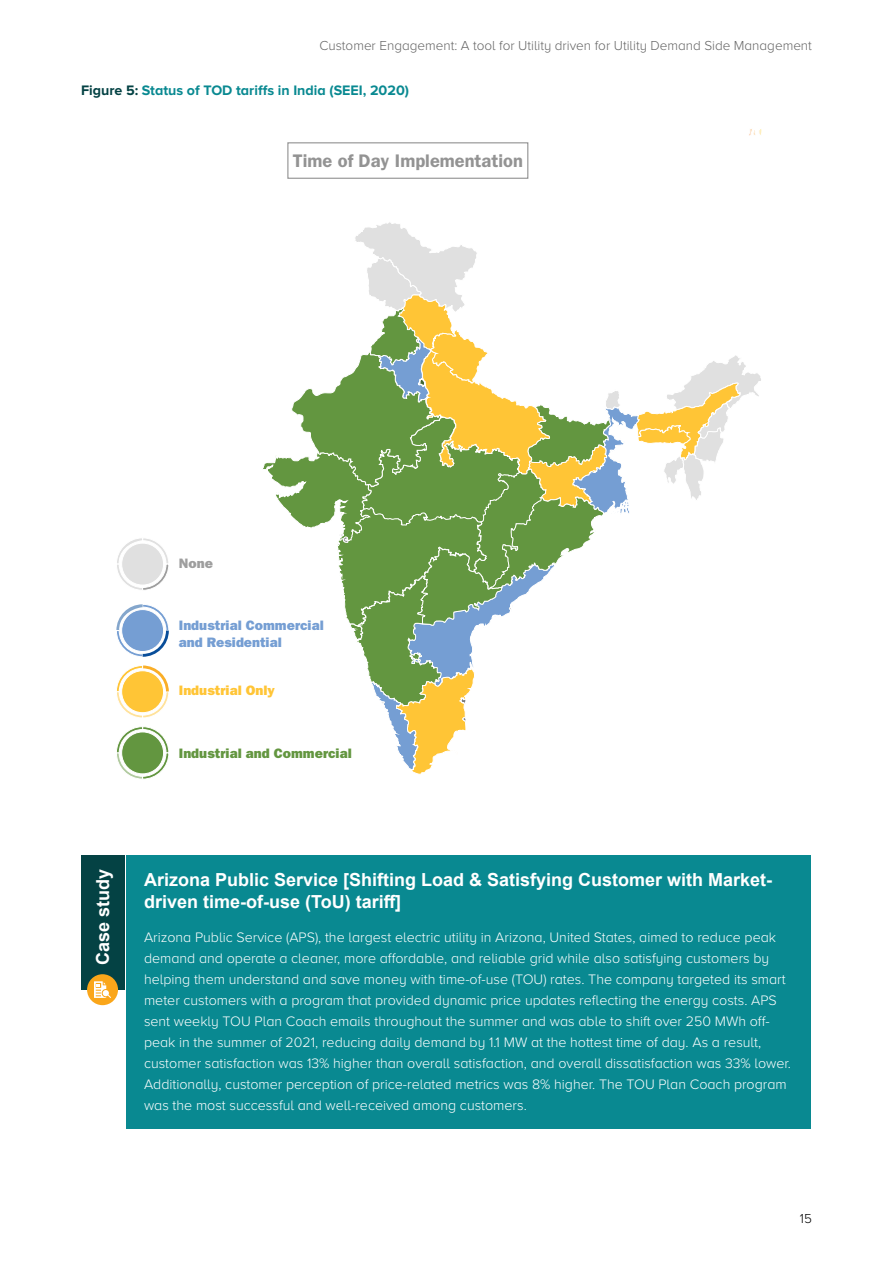
<style>
.page{position:relative;width:893px;height:1263px;background:#fff}
.page>*{position:absolute;margin:0;border:0;box-sizing:border-box;transform-origin:0 0}
.t1{font:600 18.3px "ITC Franklin Gothic Std";color:#939393}
.t2{font:700 18px/21.6px "Arial";color:#fff}
.t3{font:300 14.25px/21px "Proxima Nova A";color:#fff}
.t4{font:700 14.25px "Proxima Nova A";color:#098991}
.t5{font:13.65px/16.5px "ITC Franklin Gothic Std Hvy";color:#759ed3}
.t6{font:13.65px "ITC Franklin Gothic Std Hvy";color:#639640}
.t7{font:13.65px "ITC Franklin Gothic Std Hvy";color:#ffc536}
.t8{font:13.65px "ITC Franklin Gothic Std Hvy";color:#9e9e9e}
.t9{font:300 13.5px "Proxima Nova A";color:#646464}
.t10{font:300 13.5px "Proxima Nova A";color:#000}
.s1{color:#044244}
</style>
<div class="page">
<svg style="left:116px;top:726px;width:53px;height:53px"></svg>
<svg style="left:116px;top:665px;width:53px;height:53px"></svg>
<svg style="left:116px;top:604px;width:53px;height:53px"></svg>
<svg style="left:117px;top:538px;width:52px;height:52px"></svg>
<svg style="left:749px;top:129px;width:13px;height:7px"></svg>
<svg style="left:263px;top:222px;width:498px;height:553px"></svg>
<div style="left:287px;top:142px;width:241px;height:37px;border:1px solid #939393"></div>
<div style="left:126px;top:855px;width:684px;height:273px;background:#098991"></div>
<div style="left:81px;top:855px;width:43px;height:135px;background:#044244"></div>
<div style="left:87px;top:974px;width:31px;height:31px;background:#faa61a;border-radius:50%"></div>
<svg style="left:94px;top:981px;width:17px;height:17px"></svg>
<p class="t9" style="left:319px;top:38px;width:494px">Customer Engagement: A tool for Utility driven for Utility Demand Side Management</p>
<p class="t4" style="left:81px;top:82px;width:330px"><span class="s1">Figure 5:</span> Status of TOD tariffs in India (SEEI, 2020)</p>
<p class="t1" style="left:293px;top:150px;width:232px">Time of Day Implementation</p>
<p class="t8" style="left:179px;top:556px;width:36px">None</p>
<p class="t5" style="left:179px;top:617px;width:146px">Industrial Commercial and Residential</p>
<p class="t7" style="left:179px;top:683px;width:98px">Industrial Only</p>
<p class="t6" style="left:179px;top:745px;width:174px">Industrial and Commercial</p>
<p class="t2" style="left:92px;top:965px;width:98px;rotate:-90deg">Case study</p>
<p class="t2" style="left:144px;top:869px;width:630px">Arizona Public Service [Shifting Load &amp; Satisfying Customer with Market&shy;driven time-of-use (ToU) tariff]</p>
<p class="t3" style="left:144px;top:927px;width:649px">Arizona Public Service (APS), the largest electric utility in Arizona, United States, aimed to reduce peak demand and operate a cleaner, more affordable, and reliable grid while also satisfying customers by helping them understand and save money with time-of-use (TOU) rates. The company targeted its smart meter customers with a program that provided dynamic price updates reflecting the energy costs. APS sent weekly TOU Plan Coach emails throughout the summer and was able to shift over 250 MWh off&shy;peak in the summer of 2021, reducing daily demand by 1.1 MW at the hottest time of day. As a result, customer satisfaction was 13% higher than overall satisfaction, and overall dissatisfaction was 33% lower.<br>Additionally, customer perception of price-related metrics was 8% higher. The TOU Plan Coach program was the most successful and well-received among customers.</p>
<p class="t10" style="left:800px;top:1211px;width:14px">15</p>
</div>
